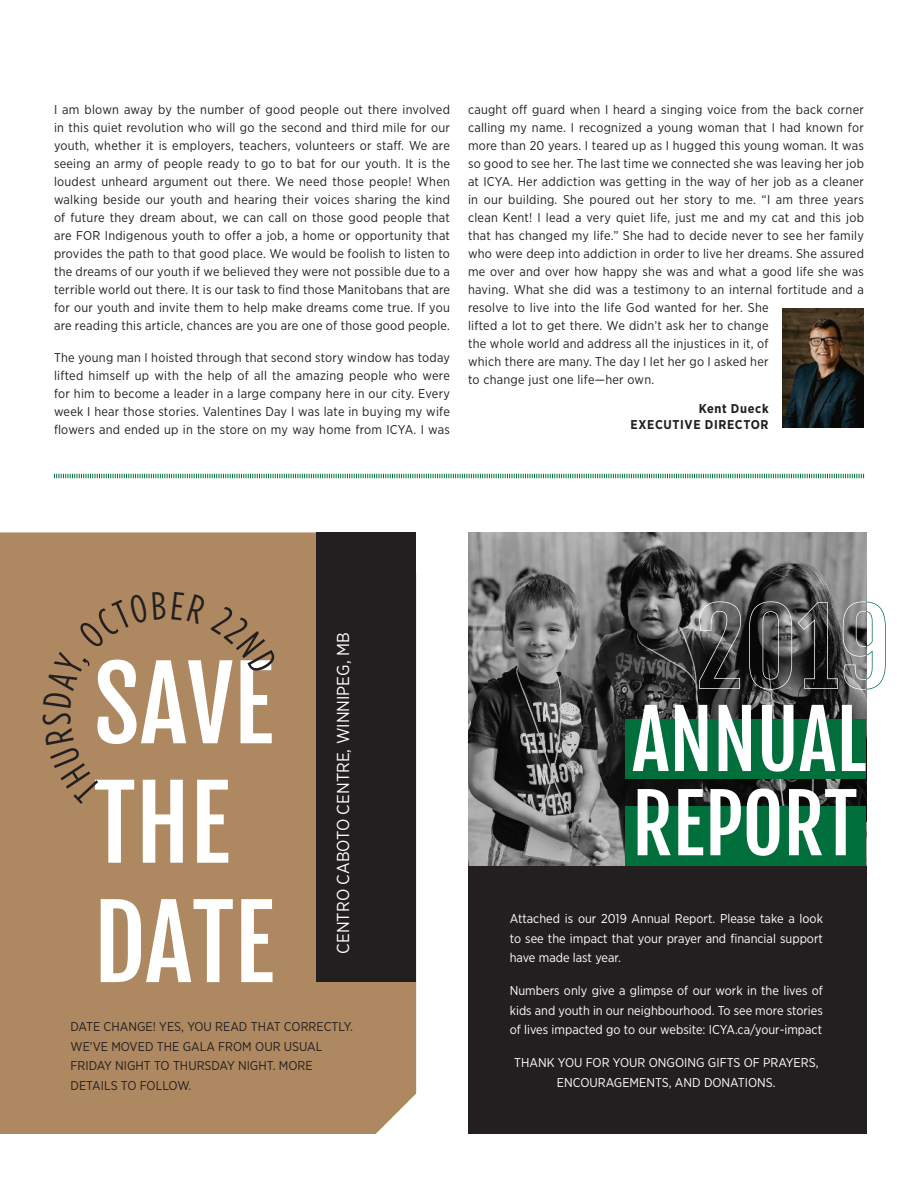
<style>
.page{position:relative;width:918px;height:1188px;background:#fff}
.page>*{position:absolute;margin:0;border:0;box-sizing:border-box;transform-origin:0 0}
.t1{font:99.45px/119.4px "Fjalla One";color:#fff}
.t2{font:79.35px/84.2px "Fjalla One";color:#fff}
.t3{font:17.25px "Gotham Narrow";color:#fff}
.t4{font:12.75px/18px "Gotham Narrow";letter-spacing:.02em;color:#231f20;text-align:justify}
.t5{font:12.75px/19.5px "Gotham Narrow";color:#fff;text-align:justify}
.t6{font:12.75px/19.5px "Gotham Narrow";color:#231f20}
.t7{font:700 12.75px/15.3px "Gotham Narrow";letter-spacing:.05em;color:#231f20;text-align:right}
</style>
<div class="page">
<hr style="left:917px;top:0;width:1px;height:1188px;background:#5b6f7b">
<svg style="left:54px;top:473px;width:810px;height:6px"></svg>
<div style="left:468px;top:866px;width:398px;height:268px;background:#231f20"></div>
<div style="left:0;top:532px;width:416px;height:602px;background:#ae8860"></div>
<img style="left:468px;top:532px;width:398px;height:334px">
<div style="left:626px;top:719px;width:240px;height:59px;background:#006f3c"></div>
<div style="left:626px;top:807px;width:240px;height:59px;background:#006f3c"></div>
<svg style="left:699px;top:601px;width:42px;height:88px;background:#535453"></svg>
<svg style="left:798px;top:601px;width:88px;height:89px"></svg>
<svg style="left:749px;top:601px;width:43px;height:89px;background:#464746"></svg>
<div style="left:316px;top:532px;width:100px;height:450px;background:#231f20"></div>
<img style="left:782px;top:309px;width:82px;height:118px">
<div style="left:43px;top:591px;width:123px;height:213px;background:#ae8860"></div>
<div style="left:172px;top:591px;width:106px;height:83px;background:#ae8860"></div>
<p class="t4" style="left:54px;top:101px;width:398px">I am blown away by the number of good people out there involved in this quiet revolution who will go the second and third mile for our youth, whether it is employers, teachers, volunteers or staff. We are seeing an army of people ready to go to bat for our youth. It is the loudest unheard argument out there. We need those people! When walking beside our youth and hearing their voices sharing the kind of future they dream about, we can call on those good people that are FOR Indigenous youth to offer a job, a home or opportunity that provides the path to that good place. We would be foolish to listen to the dreams of our youth if we believed they were not possible due to a terrible world out there. It is our task to find those Manitobans that are for our youth and invite them to help make dreams come true. If you are reading this article, chances are you are one of those good people.</p>
<p class="t4" style="left:54px;top:348px;width:398px">The young man I hoisted through that second story window has today lifted himself up with the help of all the amazing people who were for him to become a leader in a large company here in our city. Every week I hear those stories. Valentines Day I was late in buying my wife flowers and ended up in the store on my way home from ICYA. I was</p>
<p class="t4" style="left:468px;top:101px;width:398px;text-align:left">caught off guard when I heard a singing voice from the back corner calling my name. I recognized a young woman that I had known for more than 20 years. I teared up as I hugged this young woman. It was so good to see her. The last time we connected she was leaving her job at ICYA. Her addiction was getting in the way of her job as a cleaner in our building. She poured out her story to me. “I am three years clean Kent! I lead a very quiet life, just me and my cat and this job that has changed my life.” She had to decide never to see her family who were deep into addiction in order to live her dreams. She assured me over and over how happy she was and what a good life she was having. What she did was a testimony to an internal fortitude and a resolve to live into the life God wanted for her. She<br>lifted a lot to get there. We didn’t ask her to change<br>the whole world and address all the injustices in it, of<br>which there are many. The day I let her go I asked her<br>to change just one life—her own.</p>
<p class="t7" style="left:631px;top:401px;width:140px">Kent Dueck<br>EXECUTIVE DIRECTOR</p>
<h1 class="t1" style="left:94px;top:645px;width:182px">SAVE<br>THE<br>DATE</h1>
<h3 class="t3" style="left:332px;top:954px;width:323px;rotate:-90deg">CENTRO CABOTO CENTRE, WINNIPEG, MB</h3>
<p class="t6" style="left:70px;top:1017px;width:284px">DATE CHANGE! YES, YOU READ THAT CORRECTLY.<br>WE’VE MOVED THE GALA FROM OUR USUAL FRIDAY NIGHT TO THURSDAY NIGHT. MORE DETAILS TO FOLLOW.</p>
<h2 class="t2" style="left:632px;top:698px;width:236px">ANNUAL<br>REPORT</h2>
<p class="t5" style="left:510px;top:909px;width:315px">Attached is our 2019 Annual Report. Please take a look to see the impact that your prayer and financial support have made last year.</p>
<p class="t5" style="left:510px;top:981px;width:315px">Numbers only give a glimpse of our work in the lives of kids and youth in our neighbourhood. To see more stories of lives impacted go to our website: ICYA.ca/your-impact</p>
<p class="t5" style="left:514px;top:1053px;width:306px;text-align:center">THANK YOU FOR YOUR ONGOING GIFTS OF PRAYERS,<br>ENCOURAGEMENTS, AND DONATIONS.</p>
</div>
